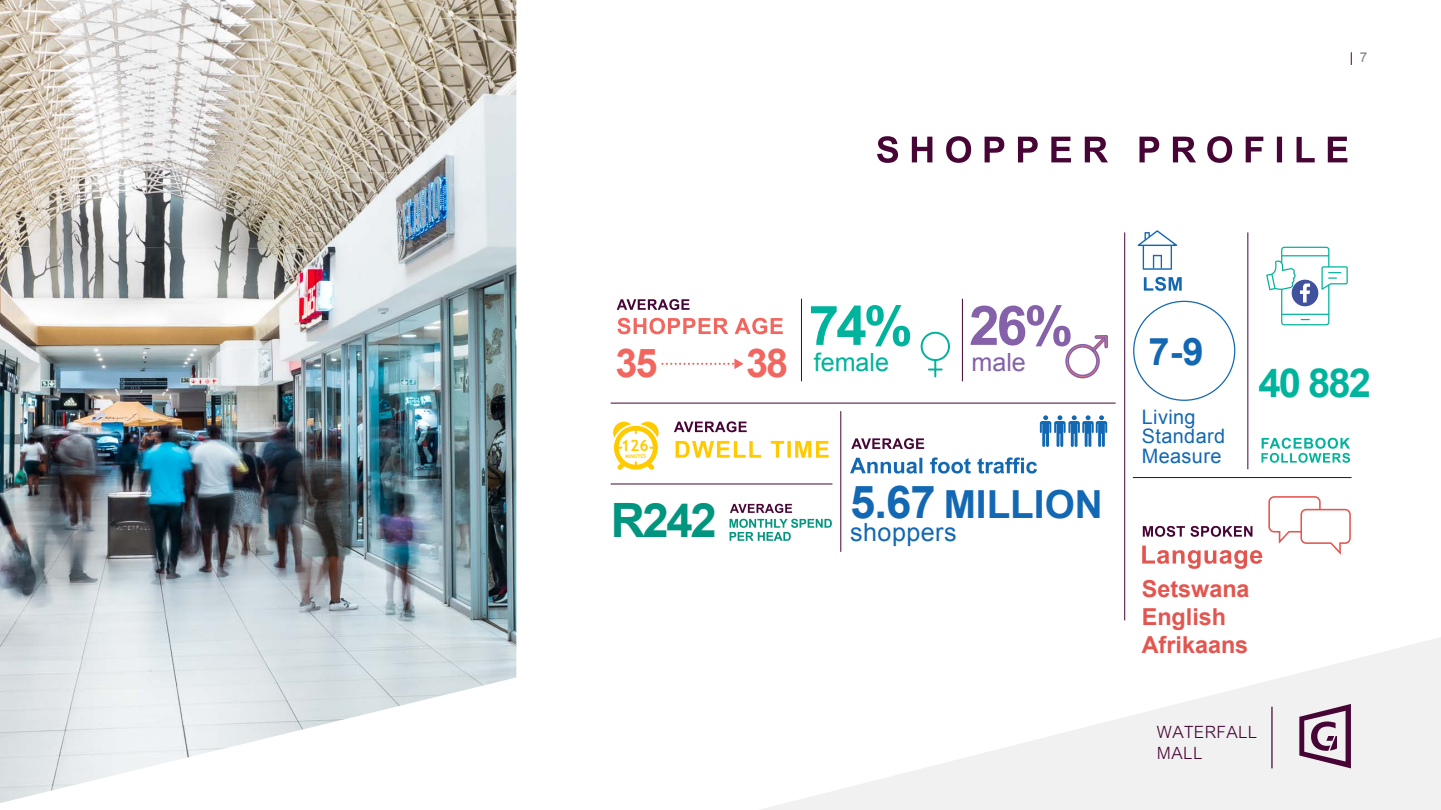
<style>
.page{position:relative;width:1441px;height:810px;background:#fff}
.page>*{position:absolute;margin:0;border:0;box-sizing:border-box;transform-origin:0 0}
.t1{font:700 54.75px "Arial";color:#00b39c}
.t2{font:700 47.4px "Arial";color:#00957f}
.t3{font:700 40.05px "Arial";color:#00b39c}
.t4{font:700 39.75px "Arial";color:#f1665e}
.t5{font:700 38.7px "Arial";color:#1268b2}
.t6{font:700 37.95px "Arial";color:#1268b2}
.t7{font:25.05px "Arial";letter-spacing:.02em;color:#1268b2}
.t8{font:25.05px "Arial";color:#00b39c}
.t9{font:25.05px "Arial";color:#8461a8}
.t10{font:700 23.4px/28px "Arial";color:#e35650}
.t11{font:19.95px/19.6px "Arial";letter-spacing:.02em;color:#1268b2}
.t12{font:300 16.95px/20.2px "Arial MT Std";letter-spacing:.025em;color:#470535}
.t13{font:700 15.75px "Trebuchet MS";color:#ffca00}
.t14{font:13.5px "Arial";color:#470535}
.t15{font:700 5.25px "Trebuchet MS";color:#ffca00}
.s1{color:#808080}
.s2{color:#8461a8}
.s3{font-weight:700;font-size:39.75px;color:#f1665e}
.s4{font-size:45.3px}
</style>
<div class="page">
<svg style="left:761px;top:638px;width:679px;height:172px"></svg>
<svg style="left:1299px;top:704px;width:51px;height:64px"></svg>
<hr style="left:1271px;top:707px;width:1px;height:61px;background:#470535">
<hr style="left:1124px;top:232px;width:1px;height:388px;background:#470535">
<svg style="left:1137px;top:230px;width:40px;height:40px"></svg>
<svg style="left:1143px;top:277px;width:38px;height:14px"></svg>
<svg style="left:1142px;top:496px;width:209px;height:73px"></svg>
<hr style="left:1132px;top:477px;width:219px;height:1px;background:#470535">
<hr style="left:1247px;top:232px;width:1px;height:237px;background:#470535">
<svg style="left:1261px;top:438px;width:88px;height:25px"></svg>
<svg style="left:1266px;top:247px;width:81px;height:78px"></svg>
<svg style="left:877px;top:136px;width:230px;height:27px"></svg>
<svg style="left:1139px;top:137px;width:56px;height:25px"></svg>
<svg style="left:1207px;top:136px;width:140px;height:27px"></svg>
<img style="left:0;top:0;width:516px;height:803px">
<hr style="left:610px;top:403px;width:505px;height:1px;background:#470535">
<svg style="left:613px;top:422px;width:45px;height:48px"></svg>
<svg style="left:674px;top:421px;width:72px;height:11px"></svg>
<svg style="left:675px;top:441px;width:153px;height:17px"></svg>
<hr style="left:610px;top:483px;width:222px;height:1px;background:#470535">
<svg style="left:730px;top:504px;width:62px;height:9px"></svg>
<svg style="left:729px;top:519px;width:102px;height:22px"></svg>
<hr style="left:840px;top:411px;width:1px;height:141px;background:#470535">
<svg style="left:851px;top:438px;width:73px;height:11px"></svg>
<svg style="left:850px;top:457px;width:186px;height:17px"></svg>
<svg style="left:1039px;top:415px;width:68px;height:32px"></svg>
<svg style="left:616px;top:299px;width:73px;height:11px"></svg>
<svg style="left:617px;top:318px;width:165px;height:16px"></svg>
<svg style="left:920px;top:332px;width:29px;height:45px"></svg>
<svg style="left:1065px;top:335px;width:43px;height:44px"></svg>
<hr style="left:801px;top:299px;width:1px;height:82px;background:#470535">
<hr style="left:961px;top:299px;width:1px;height:82px;background:#470535">
<svg style="left:662px;top:359px;width:81px;height:10px"></svg>
<p class="t14" style="left:1349px;top:49px;width:19px">| <span class="s1">7</span></p>
<h1 class="t1" style="left:808px;top:290px;width:266px">74% <span class="s2">26%</span></h1>
<h3 class="t4" style="left:615px;top:337px;width:44px">35</h3>
<p class="t8" style="left:746px;top:346px;width:144px"><span class="s3">38</span> female</p>
<p class="t9" style="left:971px;top:346px;width:56px">male</p>
<p class="t13" style="left:621px;top:436px;width:29px">126</p>
<p class="t15" style="left:625px;top:453px;width:23px">MINUTES</p>
<h2 class="t2" style="left:610px;top:489px;width:108px">R242</h2>
<h3 class="t5" style="left:850px;top:479px;width:254px"><span class="s4">5.67</span> MILLION</h3>
<p class="t7" style="left:850px;top:516px;width:108px">shoppers</p>
<h3 class="t6" style="left:1148px;top:326px;width:56px">7-9</h3>
<p class="t11" style="left:1141px;top:407px;width:85px">Living<br>Standard<br>Measure</p>
<h3 class="t3" style="left:1258px;top:356px;width:114px">40 882</h3>
<p class="t10" style="left:1141px;top:575px;width:109px">Setswana<br>English<br>Afrikaans</p>
<p class="t12" style="left:1156px;top:722px;width:102px">WATERFALL<br>MALL</p>
</div>
